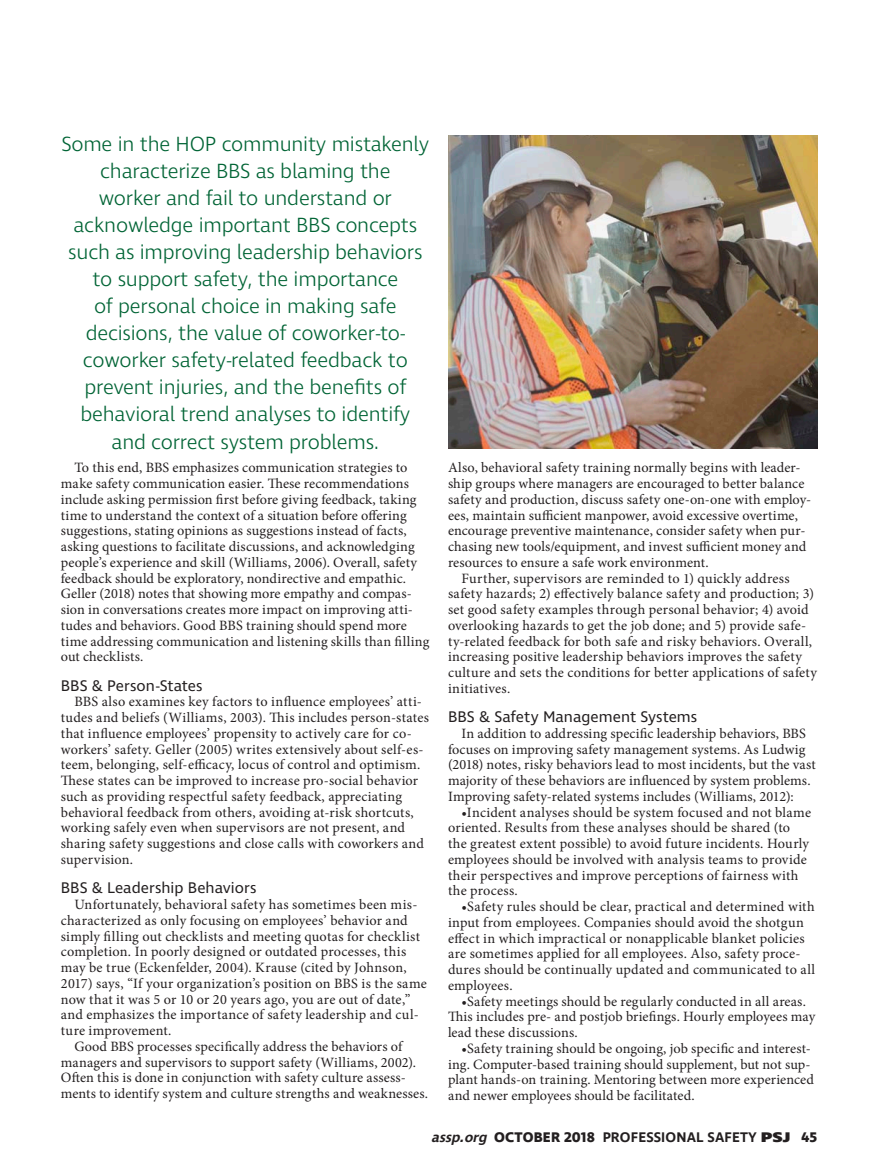
<style>
.page{position:relative;width:878px;height:1175px;background:#fff}
.page>*{position:absolute;margin:0;border:0;box-sizing:border-box;transform-origin:0 0}
.t1{font:300 21px/27px "Ingra";letter-spacing:-.01em;color:#006435;text-align:center}
.t2{font:15.75px "Ingra";letter-spacing:.005em;color:#231f20}
.t3{font:14.25px/15.8px "Minion Pro";letter-spacing:.01em;color:#231f20}
.t4{font:600 14.25px "Ingra";letter-spacing:.01em;color:#231f20}
.s1{font-style:italic}
.s2{font-weight:700}
.s3{font-weight:800}
</style>
<div class="page">
<img style="left:448px;top:135px;width:369px;height:313px">
<p class="t1" style="left:61px;top:132px;width:369px">Some in the HOP community mistakenly characterize BBS as blaming the<br>worker and fail to understand or acknowledge important BBS concepts such as improving leadership behaviors to support safety, the importance<br>of personal choice in making safe decisions, the value of coworker-to&shy;coworker safety-related feedback to prevent injuries, and the benefits of behavioral trend analyses to identify and correct system problems.</p>
<p class="t3" style="left:61px;top:460px;width:370px;text-indent:13px">To this end, BBS emphasizes communication strategies to make safety communication easier. These recommendations include asking permission first before giving feedback, taking time to understand the context of a situation before offering suggestions, stating opinions as suggestions instead of facts, asking questions to facilitate discussions, and acknowledging people’s experience and skill (Williams, 2006). Overall, safety feedback should be exploratory, nondirective and empathic.<br>Geller (2018) notes that showing more empathy and compas&shy;sion in conversations creates more impact on improving atti&shy;tudes and behaviors. Good BBS training should spend more time addressing communication and listening skills than filling out checklists.</p>
<p class="t2" style="left:61px;top:675px;width:143px">BBS &amp; Person-States</p>
<p class="t3" style="left:61px;top:694px;width:369px;text-indent:13px">BBS also examines key factors to influence employees’ atti&shy;tudes and beliefs (Williams, 2003). This includes person-states that influence employees’ propensity to actively care for co&shy;workers’ safety. Geller (2005) writes extensively about self-es&shy;teem, belonging, self-efficacy, locus of control and optimism.<br>These states can be improved to increase pro-social behavior such as providing respectful safety feedback, appreciating behavioral feedback from others, avoiding at-risk shortcuts, working safely even when supervisors are not present, and sharing safety suggestions and close calls with coworkers and supervision.</p>
<p class="t2" style="left:61px;top:878px;width:197px">BBS &amp; Leadership Behaviors</p>
<p class="t3" style="left:74px;top:896px;width:344px">Unfortunately, behavioral safety has sometimes been mis-</p>
<p class="t3" style="left:61px;top:912px;width:348px">characterized as only focusing on employees’ behavior and</p>
<p class="t3" style="left:61px;top:928px;width:361px">simply filling out checklists and meeting quotas for checklist</p>
<p class="t3" style="left:61px;top:943px;width:347px">completion. In poorly designed or outdated processes, this</p>
<p class="t3" style="left:61px;top:959px;width:347px">may be true (Eckenfelder, 2004). Krause (cited by Johnson,</p>
<p class="t3" style="left:61px;top:975px;width:367px">2017) says, “If your organization’s position on BBS is the same</p>
<p class="t3" style="left:61px;top:991px;width:351px">now that it was 5 or 10 or 20 years ago, you are out of date,”</p>
<p class="t3" style="left:61px;top:1006px;width:359px">and emphasizes the importance of safety leadership and cul-</p>
<p class="t3" style="left:61px;top:1022px;width:112px">ture improvement.</p>
<p class="t3" style="left:74px;top:1038px;width:329px">Good BBS processes specifically address the behaviors of</p>
<p class="t3" style="left:61px;top:1054px;width:357px">managers and supervisors to support safety (Williams, 2002).</p>
<p class="t3" style="left:61px;top:1069px;width:346px">Often this is done in conjunction with safety culture assess-</p>
<p class="t3" style="left:61px;top:1085px;width:369px">ments to identify system and culture strengths and weaknesses.</p>
<p class="t3" style="left:448px;top:460px;width:354px">Also, behavioral safety training normally begins with leader-</p>
<p class="t3" style="left:448px;top:475px;width:358px">ship groups where managers are encouraged to better balance</p>
<p class="t3" style="left:448px;top:491px;width:364px">safety and production, discuss safety one-on-one with employ-</p>
<p class="t3" style="left:448px;top:507px;width:351px">ees, maintain sufficient manpower, avoid excessive overtime,</p>
<p class="t3" style="left:448px;top:523px;width:359px">encourage preventive maintenance, consider safety when pur-</p>
<p class="t3" style="left:448px;top:538px;width:360px">chasing new tools/equipment, and invest sufficient money and</p>
<p class="t3" style="left:448px;top:554px;width:262px">resources to ensure a safe work environment.</p>
<p class="t3" style="left:461px;top:570px;width:330px">Further, supervisors are reminded to 1) quickly address</p>
<p class="t3" style="left:448px;top:586px;width:367px">safety hazards; 2) effectively balance safety and production; 3)</p>
<p class="t3" style="left:448px;top:601px;width:362px">set good safety examples through personal behavior; 4) avoid</p>
<p class="t3" style="left:448px;top:617px;width:359px">overlooking hazards to get the job done; and 5) provide safe-</p>
<p class="t3" style="left:448px;top:633px;width:365px">ty-related feedback for both safe and risky behaviors. Overall,</p>
<p class="t3" style="left:448px;top:649px;width:355px">increasing positive leadership behaviors improves the safety</p>
<p class="t3" style="left:448px;top:664px;width:370px">culture and sets the conditions for better applications of safety</p>
<p class="t3" style="left:448px;top:680px;width:64px">initiatives.</p>
<p class="t2" style="left:448px;top:707px;width:251px">BBS &amp; Safety Management Systems</p>
<p class="t3" style="left:448px;top:725px;width:369px;text-indent:13px">In addition to addressing specific leadership behaviors, BBS focuses on improving safety management systems. As Ludwig (2018) notes, risky behaviors lead to most incidents, but the vast majority of these behaviors are influenced by system problems.<br>Improving safety-related systems includes (Williams, 2012):</p>
<p class="t3" style="left:448px;top:804px;width:364px;text-indent:13px">•Incident analyses should be system focused and not blame oriented. Results from these analyses should be shared (to the greatest extent possible) to avoid future incidents. Hourly employees should be involved with analysis teams to provide their perspectives and improve perceptions of fairness with the process.</p>
<p class="t3" style="left:448px;top:898px;width:369px;text-indent:13px">•Safety rules should be clear, practical and determined with input from employees. Companies should avoid the shotgun effect in which impractical or nonapplicable blanket policies are sometimes applied for all employees. Also, safety proce&shy;dures should be continually updated and communicated to all employees.</p>
<p class="t3" style="left:448px;top:993px;width:369px;text-indent:13px">•Safety meetings should be regularly conducted in all areas.<br>This includes pre- and postjob briefings. Hourly employees may lead these discussions.</p>
<p class="t3" style="left:448px;top:1040px;width:367px;text-indent:13px">•Safety training should be ongoing, job specific and interest&shy;ing. Computer-based training should supplement, but not sup&shy;plant hands-on training. Mentoring between more experienced and newer employees should be facilitated.</p>
<p class="t4" style="left:431px;top:1128px;width:387px"><span class="s1">assp.org</span> <span class="s2">OCTOBER 2018</span> PROFESSIONAL SAFETY <span class="s3">PSJ</span> <span class="s2">45</span></p>
</div>
